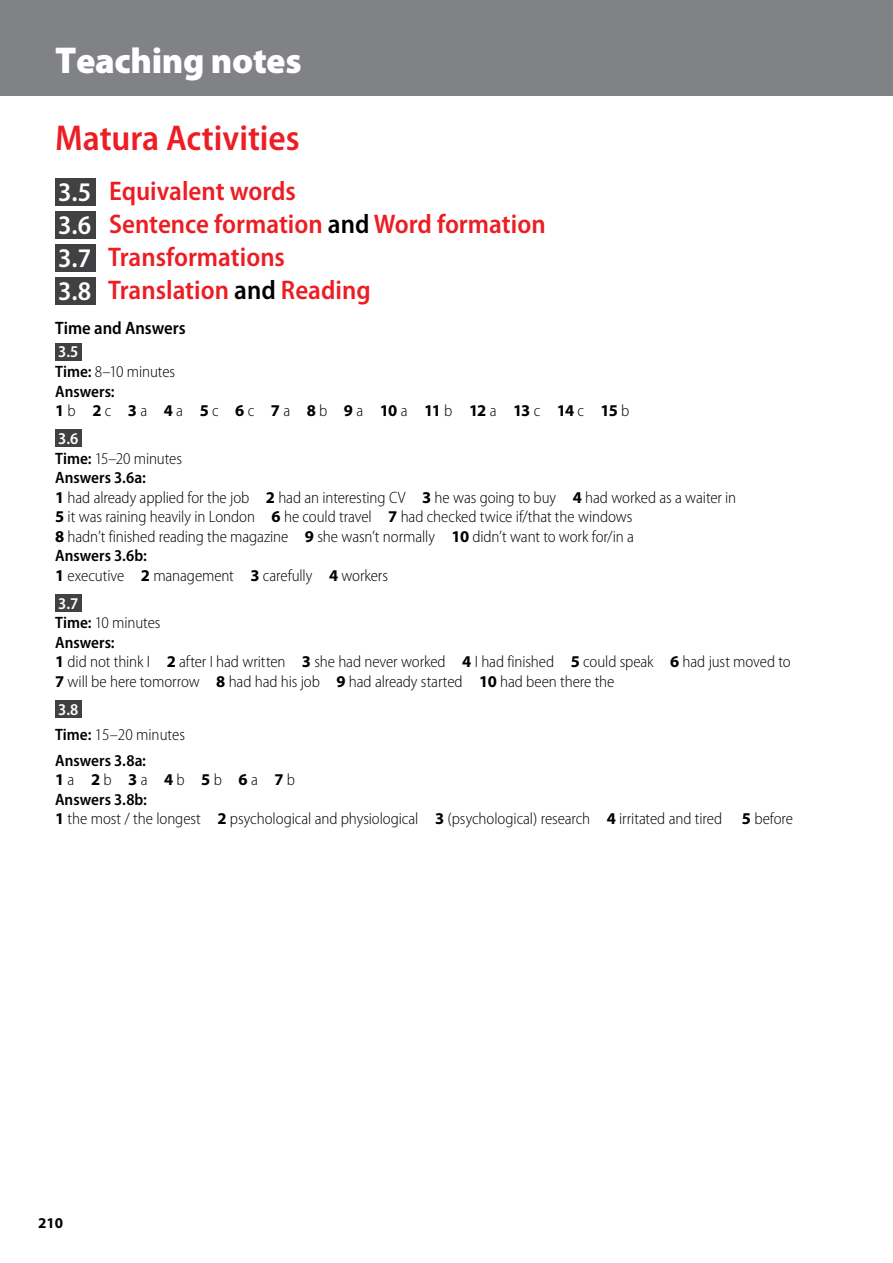
<style>
.page{position:relative;width:893px;height:1263px;background:#fff}
.page>*{position:absolute;margin:0;border:0;box-sizing:border-box;transform-origin:0 0}
.activities_tytuł{font:600 semi-condensed 36px "Myriad Pro";color:#ed1d24}
.t1{font:900 36px "Myriad Pro";letter-spacing:-.01em;color:#fff}
.acivities_podtytuł{font:600 semi-condensed 27px "Myriad Pro";color:#ed1d24}
.t2{font:600 semi-condensed 27px "Myriad Pro";color:#fff}
.activietes_tyt_średn{font:600 semi-condensed 18px "Myriad Pro";letter-spacing:-.005em;color:#000}
.activities_tekst{font:300 semi-condensed 16.5px/19.5px "Myriad Pro";letter-spacing:-.005em;color:#000}
.activities_tekst-2{font:600 semi-condensed 16.5px "Myriad Pro";letter-spacing:.005em;color:#000}
.activities_tekst-3{font:700 16.5px "Myriad Pro";color:#000}
.TX1{font:300 semi-condensed 16.5px "Myriad Pro";color:#000}
.t3{font:600 semi-condensed 16.5px "Myriad Pro";color:#fff}
.t4{font:700 15px "Myriad Pro";color:#000}
.s1{font-size:37.5px}
.s2{color:#000}
.s3{font-weight:600}
.s4{font-weight:300;font-stretch:semi-condensed}
.s5{font-weight:700;font-stretch:normal}
</style>
<div class="page">
<div style="left:55px;top:178px;width:41px;height:28px;background:#414042"></div>
<div style="left:55px;top:211px;width:41px;height:28px;background:#414042"></div>
<div style="left:55px;top:244px;width:41px;height:28px;background:#414042"></div>
<div style="left:55px;top:277px;width:41px;height:28px;background:#414042"></div>
<div style="left:55px;top:343px;width:26px;height:17px;background:#414042"></div>
<div style="left:55px;top:429px;width:26px;height:18px;background:#414042"></div>
<div style="left:55px;top:594px;width:26px;height:17px;background:#414042"></div>
<div style="left:55px;top:700px;width:26px;height:17px;background:#414042"></div>
<div style="left:0;top:0;width:893px;height:96px;background:#808285"></div>
<h1 class="t1" style="left:55px;top:36px;width:248px"><span class="s1">T</span>eaching notes</h1>
<p class="activities_tytuł" style="left:55px;top:118px;width:246px">Matura Activities</p>
<p class="t2" style="left:58px;top:177px;width:35px">3.5</p>
<p class="acivities_podtytuł" style="left:109px;top:176px;width:188px">Equivalent words</p>
<p class="t2" style="left:58px;top:210px;width:35px">3.6</p>
<p class="acivities_podtytuł" style="left:109px;top:209px;width:438px">Sentence formation <span class="s2">and</span> Word formation</p>
<p class="t2" style="left:58px;top:243px;width:35px">3.7</p>
<p class="acivities_podtytuł" style="left:108px;top:242px;width:178px">Transformations</p>
<p class="t2" style="left:58px;top:276px;width:35px">3.8</p>
<p class="acivities_podtytuł" style="left:108px;top:275px;width:264px">Translation <span class="s2">and</span> Reading</p>
<p class="activietes_tyt_średn" style="left:55px;top:318px;width:132px">Time and Answers</p>
<p class="t3" style="left:58px;top:343px;width:22px">3.5</p>
<p class="activities_tekst" style="left:55px;top:362px;width:121px"><span class="s3">Time:</span> 8–10 minutes</p>
<p class="activities_tekst-2" style="left:55px;top:382px;width:61px">Answers:</p>
<p class="activities_tekst-3" style="left:55px;top:400px;width:576px">1 <span class="s4">b</span>2 <span class="s4">c</span>3 <span class="s4">a</span>4 <span class="s4">a</span>5 <span class="s4">c</span>6 <span class="s4">c</span>7 <span class="s4">a</span>8 <span class="s4">b</span>9 <span class="s4">a</span>10 <span class="s4">a</span>11 <span class="s4">b</span>12 <span class="s4">a</span>13 <span class="s4">c</span>14 <span class="s4">c</span>15 <span class="s4">b</span></p>
<p class="t3" style="left:58px;top:429px;width:22px">3.6</p>
<p class="activities_tekst" style="left:55px;top:448px;width:128px"><span class="s3">Time:</span> 15–20 minutes</p>
<p class="activities_tekst-2" style="left:55px;top:468px;width:92px">Answers 3.6a:</p>
<p class="activities_tekst" style="left:55px;top:487px;width:682px"><span class="s5">1</span> had already applied for the job <span class="s5">2</span> had an interesting CV <span class="s5">3</span> he was going to buy <span class="s5">4</span> had worked as a waiter in<br><span class="s5">5</span> it was raining heavily in London <span class="s5">6</span> he could travel <span class="s5">7</span> had checked twice if/that the windows<br><span class="s5">8</span> hadn’t finished reading the magazine <span class="s5">9</span> she wasn’t normally <span class="s5">10</span> didn’t want to work for/in a</p>
<p class="activities_tekst-2" style="left:55px;top:546px;width:93px">Answers 3.6b:</p>
<p class="activities_tekst" style="left:55px;top:565px;width:334px"><span class="s5">1</span> executive <span class="s5">2</span> management <span class="s5">3</span> carefully <span class="s5">4</span> workers</p>
<p class="t3" style="left:58px;top:594px;width:22px">3.7</p>
<p class="activities_tekst" style="left:55px;top:613px;width:107px"><span class="s3">Time:</span> 10 minutes</p>
<p class="activities_tekst-2" style="left:55px;top:633px;width:61px">Answers:</p>
<p class="activities_tekst" style="left:55px;top:652px;width:737px"><span class="s5">1</span> did not think I <span class="s5">2</span> after I had written <span class="s5">3</span> she had never worked <span class="s5">4</span> I had finished <span class="s5">5</span> could speak <span class="s5">6</span> had just moved to<br><span class="s5">7</span> will be here tomorrow <span class="s5">8</span> had had his job <span class="s5">9</span> had already started <span class="s5">10</span> had been there the</p>
<p class="t3" style="left:58px;top:700px;width:22px">3.8</p>
<p class="TX1" style="left:55px;top:725px;width:131px"><span class="s3">Time:</span> 15–20 minutes</p>
<p class="activities_tekst-2" style="left:55px;top:751px;width:92px">Answers 3.8a:</p>
<p class="activities_tekst-3" style="left:55px;top:769px;width:241px">1 <span class="s4">a</span>2 <span class="s4">b</span>3 <span class="s4">a</span>4 <span class="s4">b</span>5 <span class="s4">b</span>6 <span class="s4">a</span>7 <span class="s4">b</span></p>
<p class="activities_tekst-2" style="left:55px;top:790px;width:93px">Answers 3.8b:</p>
<p class="activities_tekst" style="left:55px;top:809px;width:739px"><span class="s5">1</span> the most / the longest <span class="s5">2</span> psychological and physiological <span class="s5">3</span> (psychological) research <span class="s5">4</span> irritated and tired <span class="s5">5</span> before</p>
<p class="t4" style="left:38px;top:1212px;width:26px">210</p>
</div>
